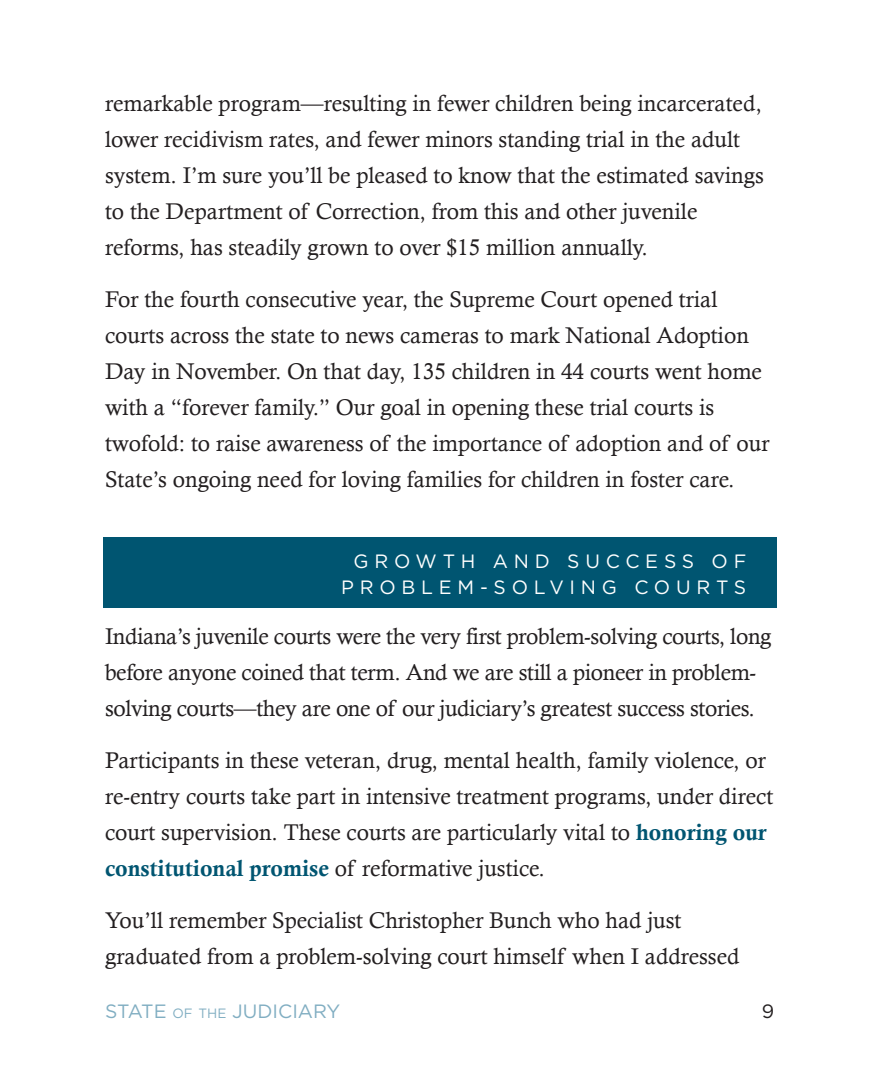
<style>
.page{position:relative;width:882px;height:1071px;background:#fff}
.page>*{position:absolute;margin:0;border:0;box-sizing:border-box;transform-origin:0 0}
.t1{font:22.75px/36.1px "Calisto";color:#231f20}
.t2{font:22.75px "Calis MT Bol";color:#005571}
.t3{font:19.25px/26.2px "Gotham";letter-spacing:.3em;color:#fff;text-align:right}
.t4{font:19.25px "Gotham";color:#81aec2}
.t5{font:19.25px "Gotham";color:#231f20}
.s1{font-family:"Calis MT Bol";color:#005571}
.s2{font-family:"Calisto";color:#231f20}
.s3{font-size:13.47px}
</style>
<div class="page">
<div style="left:104px;top:537px;width:673px;height:71px;background:#005571"></div>
<p class="t1" style="left:105px;top:85px;width:660px">remarkable program—resulting in fewer children being incarcerated, lower recidivism rates, and fewer minors standing trial in the adult system. I’m sure you’ll be pleased to know that the estimated savings to the Department of Correction, from this and other juvenile reforms, has steadily grown to over $15 million annually.</p>
<p class="t1" style="left:105px;top:281px;width:666px">For the fourth consecutive year, the Supreme Court opened trial courts across the state to news cameras to mark National Adoption Day in November. On that day, 135 children in 44 courts went home with a “forever family.” Our goal in opening these trial courts is twofold: to raise awareness of the importance of adoption and of our State’s ongoing need for loving families for children in foster care.</p>
<p class="t3" style="left:341px;top:547px;width:407px">GROWTH AND SUCCESS OF<br>PROBLEM-SOLVING COURTS</p>
<p class="t1" style="left:105px;top:618px;width:668px">Indiana’s juvenile courts were the very first problem-solving courts, long before anyone coined that term. And we are still a pioneer in problem&shy;solving courts—they are one of our judiciary’s greatest success stories.</p>
<p class="t1" style="left:105px;top:742px;width:670px">Participants in these veteran, drug, mental health, family violence, or re-entry courts take part in intensive treatment programs, under direct court supervision. These courts are particularly vital to <span class="s1">honoring our</span></p>
<p class="t2" style="left:105px;top:856px;width:441px">constitutional promise <span class="s2">of reformative justice.</span></p>
<p class="t1" style="left:105px;top:902px;width:636px">You’ll remember Specialist Christopher Bunch who had just graduated from a problem-solving court himself when I addressed</p>
<p class="t4" style="left:105px;top:999px;width:237px">STATE <span class="s3">of the</span> JUDICIARY</p>
<p class="t5" style="left:762px;top:999px;width:14px">9</p>
</div>
